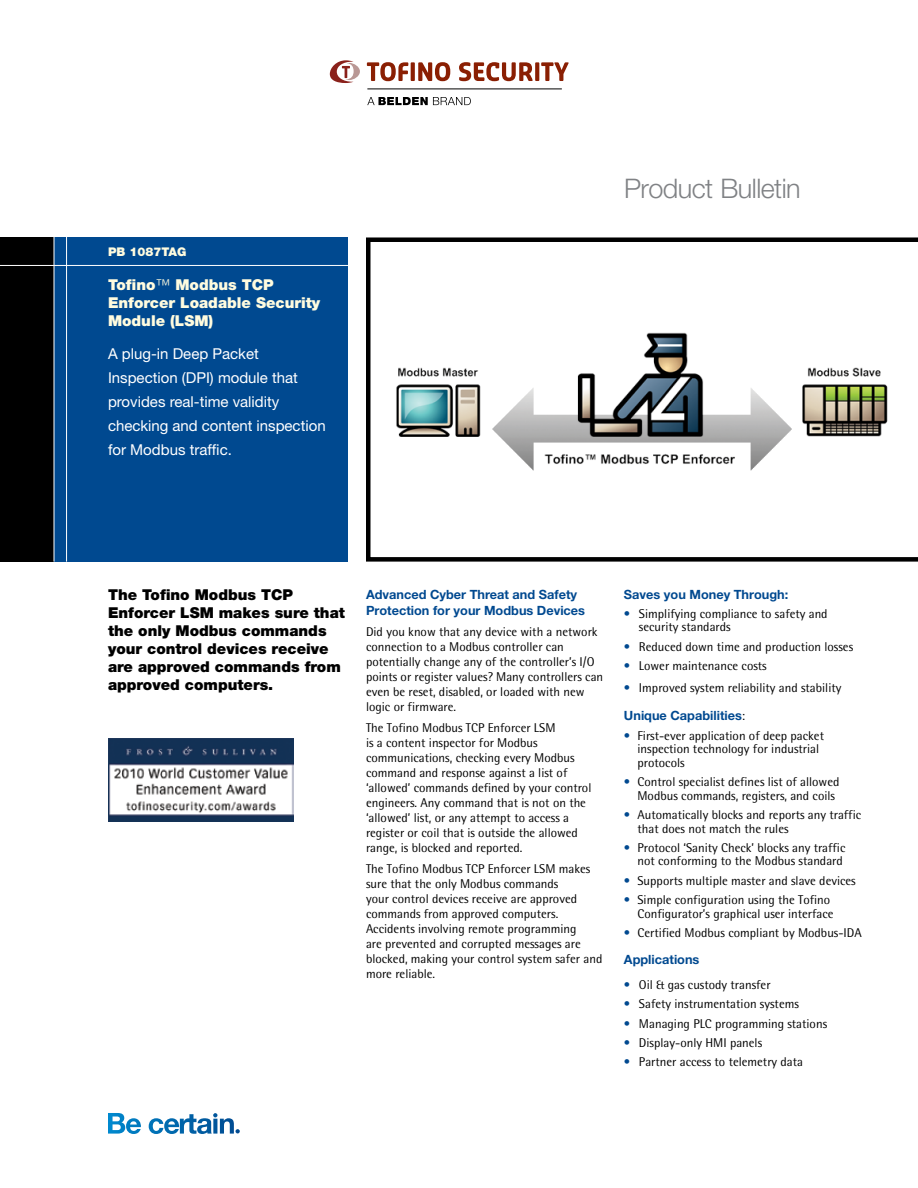
<style>
.page{position:relative;width:918px;height:1188px;background:#fff}
.page>*{position:absolute;margin:0;border:0;box-sizing:border-box;transform-origin:0 0}
.t1{font:300 27px "Helvetica Neue";letter-spacing:-.02em;color:#808285}
.t2{font:900 15px/18px "Helvetica Neue LT";color:#000}
.t3{font:15px/24px "Helvetica Neue";color:#fff}
.t4{font:900 15px/18px "Helvetica Neue LT";color:#fffcdf}
.t5{font:12.75px/15px "Rotis Semi Sans Std";color:#000}
.t6{font:700 12.75px/15.8px "Helvetica Neue";color:#004990}
.t7{font:900 12px "Helvetica Neue LT";color:#fffcdf}
.s1{font-family:"Helvetica Neue";font-weight:300}
.s2{color:#004990}
.s3{font-family:"Rotis Semi Sans Std";font-weight:400;color:#000}
</style>
<div class="page">
<div style="left:54px;top:237px;width:294px;height:325px;background:#004990"></div>
<div style="left:0;top:237px;width:54px;height:325px;background:#000"></div>
<hr style="left:0;top:265px;width:348px;height:1px;background:#fff">
<hr style="left:54px;top:235px;width:1px;height:327px;background:#fff">
<hr style="left:66px;top:235px;width:1px;height:327px;background:#fff">
<svg style="left:366px;top:237px;width:552px;height:325px"></svg>
<img style="left:108px;top:738px;width:185px;height:83px">
<svg style="left:330px;top:60px;width:30px;height:23px"></svg>
<svg style="left:367px;top:62px;width:41px;height:19px"></svg>
<svg style="left:411px;top:62px;width:4px;height:19px"></svg>
<svg style="left:418px;top:62px;width:32px;height:19px"></svg>
<svg style="left:459px;top:62px;width:74px;height:19px"></svg>
<svg style="left:535px;top:62px;width:4px;height:19px"></svg>
<svg style="left:541px;top:62px;width:28px;height:19px"></svg>
<svg style="left:367px;top:97px;width:104px;height:8px"></svg>
<hr style="left:367px;top:89px;width:195px;height:1px;background:#000">
<svg style="left:108px;top:1113px;width:132px;height:21px"></svg>
<p class="t7" style="left:108px;top:245px;width:80px">PB 1087TAG</p>
<p class="t4" style="left:108px;top:275px;width:214px">Tofino<span class="s1">™</span> Modbus TCP<br>Enforcer Loadable Security<br>Module (LSM)</p>
<p class="t3" style="left:108px;top:341px;width:219px">A plug-in Deep Packet<br>Inspection (DPI) module that provides real-time validity checking and content inspection for Modbus traffic.</p>
<h1 class="t1" style="left:624px;top:172px;width:178px">Product Bulletin</h1>
<p class="t2" style="left:108px;top:586px;width:238px">The Tofino Modbus TCP<br>Enforcer LSM makes sure that the only Modbus commands your control devices receive are approved commands from approved computers.</p>
<p class="t6" style="left:366px;top:586px;width:221px">Advanced Cyber Threat and Safety<br>Protection for your Modbus Devices</p>
<p class="t5" style="left:366px;top:624px;width:239px">Did you know that any device with a network connection to a Modbus controller can potentially change any of the controller’s I/O points or register values? Many controllers can even be reset, disabled, or loaded with new logic or firmware.</p>
<p class="t5" style="left:366px;top:720px;width:227px">The Tofino Modbus TCP Enforcer LSM<br>is a content inspector for Modbus communications, checking every Modbus command and response against a list of ‘allowed’ commands defined by your control engineers. Any command that is not on the ‘allowed’ list, or any attempt to access a register or coil that is outside the allowed range, is blocked and reported.</p>
<p class="t5" style="left:366px;top:861px;width:238px">The Tofino Modbus TCP Enforcer LSM makes sure that the only Modbus commands<br>your control devices receive are approved commands from approved computers.<br>Accidents involving remote programming<br>are prevented and corrupted messages are blocked, making your control system safer and more reliable.</p>
<p class="t6" style="left:624px;top:586px;width:166px">Saves you Money Through:</p>
<p class="t5" style="left:639px;top:607px;width:190px;line-height:13.5px;text-indent:-15px"><span class="s2">•</span> Simplifying compliance to safety and security standards</p>
<p class="t5" style="left:624px;top:639px;width:231px"><span class="s2">•</span> Reduced down time and production losses</p>
<p class="t5" style="left:624px;top:658px;width:144px"><span class="s2">•</span> Lower maintenance costs</p>
<p class="t5" style="left:624px;top:680px;width:219px"><span class="s2">•</span> Improved system reliability and stability</p>
<p class="t6" style="left:624px;top:707px;width:123px">Unique Capabilities<span class="s3">:</span></p>
<p class="t5" style="left:637px;top:729px;width:188px;line-height:13.5px;text-indent:-14px"><span class="s2">•</span> First-ever application of deep packet inspection technology for industrial protocols</p>
<p class="t5" style="left:637px;top:775px;width:203px;line-height:13.5px;text-indent:-14px"><span class="s2">•</span> Control specialist defines list of allowed<br>Modbus commands, registers, and coils</p>
<p class="t5" style="left:637px;top:808px;width:225px;line-height:13.5px;text-indent:-14px"><span class="s2">•</span> Automatically blocks and reports any traffic that does not match the rules</p>
<p class="t5" style="left:624px;top:841px;width:223px;line-height:13.5px;text-align:right"><span class="s2">•</span> Protocol ‘Sanity Check’ blocks any traffic not conforming to the Modbus standard</p>
<p class="t5" style="left:624px;top:873px;width:233px"><span class="s2">•</span> Supports multiple master and slave devices</p>
<p class="t5" style="left:624px;top:893px;width:211px;line-height:13.5px;text-align:right"><span class="s2">•</span> Simple configuration using the Tofino<br>Configurator’s graphical user interface</p>
<p class="t5" style="left:624px;top:925px;width:239px"><span class="s2">•</span> Certified Modbus compliant by Modbus-IDA</p>
<p class="t6" style="left:624px;top:952px;width:77px">Applications</p>
<p class="t5" style="left:624px;top:977px;width:148px"><span class="s2">•</span> Oil &amp; gas custody transfer</p>
<p class="t5" style="left:624px;top:996px;width:176px"><span class="s2">•</span> Safety instrumentation systems</p>
<p class="t5" style="left:624px;top:1016px;width:205px"><span class="s2">•</span> Managing PLC programming stations</p>
<p class="t5" style="left:624px;top:1035px;width:140px"><span class="s2">•</span> Display-only HMI panels</p>
<p class="t5" style="left:624px;top:1054px;width:181px"><span class="s2">•</span> Partner access to telemetry data</p>
</div>
